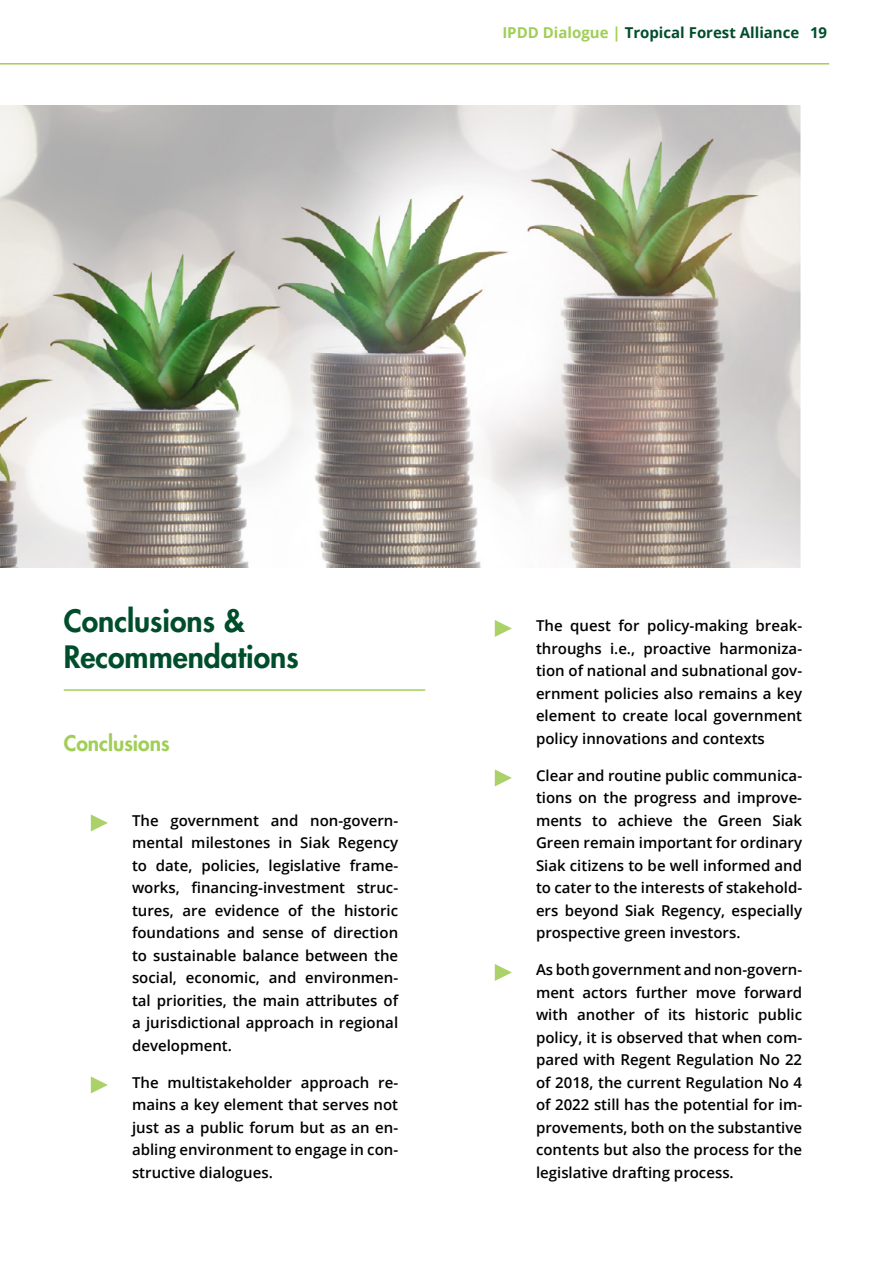
<style>
.page{position:relative;width:893px;height:1263px;background:#fff}
.page>*{position:absolute;margin:0;border:0;box-sizing:border-box;transform-origin:0 0}
.t1{font:800 30px/36px "Futura Std";color:#004d2c}
.t2{font:800 21px "Futura Std";color:#a1ce57}
.t3{font:600 15px/22.5px "Open Sans";color:#000;text-align:justify}
.t4{font:700 15px "Open Sans";color:#004d2c}
.s1{color:#a1ce57}
</style>
<div class="page">
<img style="left:0;top:106px;width:800px;height:461px">
<hr style="left:64px;top:689px;width:361px;height:2px;background:#a1ce57">
<svg style="left:91px;top:814px;width:17px;height:17px"></svg>
<svg style="left:91px;top:1076px;width:17px;height:17px"></svg>
<svg style="left:495px;top:620px;width:17px;height:17px"></svg>
<svg style="left:495px;top:769px;width:17px;height:17px"></svg>
<svg style="left:495px;top:964px;width:17px;height:17px"></svg>
<hr style="left:0;top:63px;width:829px;height:2px;background:#a1ce57">
<p class="t4" style="left:502px;top:22px;width:326px"><span class="s1">IPDD Dialogue |</span> Tropical Forest Alliance 19</p>
<h1 class="t1" style="left:64px;top:603px;width:236px">Conclusions &amp;<br>Recommendations</h1>
<h2 class="t2" style="left:64px;top:730px;width:107px">Conclusions</h2>
<p class="t3" style="left:132px;top:809px;width:268px">The government and non-govern&shy;mental milestones in Siak Regency to date, policies, legislative frame&shy;works, financing-investment struc&shy;tures, are evidence of the historic foundations and sense of direction to sustainable balance between the social, economic, and environmen&shy;tal priorities, the main attributes of a jurisdictional approach in regional development.</p>
<p class="t3" style="left:132px;top:1071px;width:268px">The multistakeholder approach re&shy;mains a key element that serves not just as a public forum but as an en&shy;abling environment to engage in con&shy;structive dialogues.</p>
<p class="t3" style="left:536px;top:614px;width:268px">The quest for policy-making break&shy;throughs i.e., proactive harmoniza&shy;tion of national and subnational gov&shy;ernment policies also remains a key element to create local government policy innovations and contexts</p>
<p class="t3" style="left:536px;top:764px;width:268px">Clear and routine public communica&shy;tions on the progress and improve&shy;ments to achieve the Green Siak Green remain important for ordinary Siak citizens to be well informed and to cater to the interests of stakehold&shy;ers beyond Siak Regency, especially prospective green investors.</p>
<p class="t3" style="left:536px;top:958px;width:268px">As both government and non-govern&shy;ment actors further move forward with another of its historic public policy, it is observed that when com&shy;pared with Regent Regulation No 22 of 2018, the current Regulation No 4 of 2022 still has the potential for im&shy;provements, both on the substantive contents but also the process for the legislative drafting process.</p>
</div>
